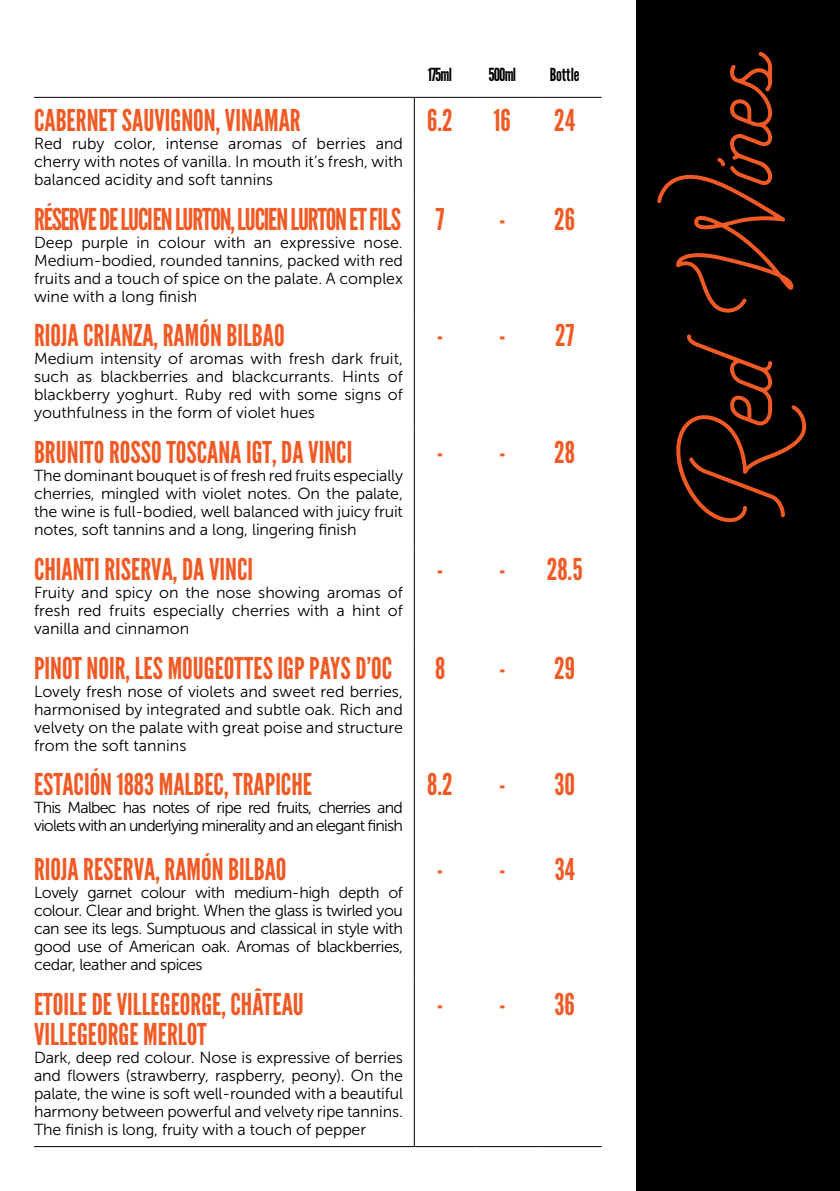
<style>
.page{position:relative;width:840px;height:1191px;background:#fff}
.page>*{position:absolute;margin:0;border:0;box-sizing:border-box;transform-origin:0 0}
.t1{font:80px "Freeday Script";color:#f15a25}
.t2{font:30px/30px "League Gothic";color:#f15a25}
.t3{font:30px "League Gothic";letter-spacing:-.04em;color:#f15a25}
.t4{font:18px "League Gothic";letter-spacing:-.05em;color:#000}
.t5{font:16px/18px "Museo Sans 300";letter-spacing:-.005em;color:#000;text-align:justify}
.t6{font:16px/18px "Museo Sans 300";letter-spacing:-.05em;color:#000}
</style>
<div class="page">
<div style="left:559px;top:0;width:280px;height:1191px;background:#000"></div>
<div style="left:0;top:0;width:635px;height:1191px;background:#fff"></div>
<hr style="left:413px;top:98px;width:1px;height:98px;background:#000">
<hr style="left:413px;top:196px;width:1px;height:117px;background:#000">
<hr style="left:413px;top:313px;width:1px;height:117px;background:#000">
<hr style="left:413px;top:430px;width:1px;height:116px;background:#000">
<hr style="left:413px;top:546px;width:1px;height:99px;background:#000">
<hr style="left:413px;top:645px;width:1px;height:117px;background:#000">
<hr style="left:413px;top:762px;width:1px;height:85px;background:#000">
<hr style="left:413px;top:847px;width:1px;height:134px;background:#000">
<hr style="left:413px;top:981px;width:1px;height:165px;background:#000">
<hr style="left:34px;top:97px;width:380px;height:1px;background:#000">
<hr style="left:414px;top:97px;width:62px;height:1px;background:#000">
<hr style="left:476px;top:97px;width:63px;height:1px;background:#000">
<hr style="left:539px;top:97px;width:62px;height:1px;background:#000">
<hr style="left:34px;top:1146px;width:380px;height:1px;background:#000">
<hr style="left:414px;top:1146px;width:62px;height:1px;background:#000">
<hr style="left:476px;top:1146px;width:63px;height:1px;background:#000">
<hr style="left:539px;top:1146px;width:62px;height:1px;background:#000">
<h2 class="t2" style="left:34px;top:105px;width:268px">CABERNET SAUVIGNON, VINAMAR</h2>
<p class="t5" style="left:34px;top:134px;width:370px">Red ruby color, intense aromas of berries and cherry with notes of vanilla. In mouth it’s fresh, with balanced acidity and soft tannins</p>
<h2 class="t3" style="left:34px;top:201px;width:368px">RÉSERVE DE LUCIEN LURTON, LUCIEN LURTON ET FILS</h2>
<p class="t5" style="left:34px;top:233px;width:370px">Deep purple in colour with an expressive nose.<br>Medium-bodied, rounded tannins, packed with red fruits and a touch of spice on the palate. A complex wine with a long finish</p>
<h2 class="t2" style="left:34px;top:321px;width:252px">RIOJA CRIANZA, RAMÓN BILBAO</h2>
<p class="t5" style="left:34px;top:350px;width:370px">Medium intensity of aromas with fresh dark fruit, such as blackberries and blackcurrants. Hints of blackberry yoghurt. Ruby red with some signs of youthfulness in the form of violet hues</p>
<h2 class="t2" style="left:34px;top:437px;width:319px">BRUNITO ROSSO TOSCANA IGT, DA VINCI</h2>
<p class="t5" style="left:34px;top:467px;width:370px">The dominant bouquet is of fresh red fruits especially cherries, mingled with violet notes. On the palate, the wine is full-bodied, well balanced with juicy fruit notes, soft tannins and a long, lingering finish</p>
<h2 class="t2" style="left:34px;top:554px;width:220px">CHIANTI RISERVA, DA VINCI</h2>
<p class="t5" style="left:34px;top:583px;width:370px">Fruity and spicy on the nose showing aromas of fresh red fruits especially cherries with a hint of vanilla and cinnamon</p>
<h2 class="t2" style="left:34px;top:653px;width:359px">PINOT NOIR, LES MOUGEOTTES IGP PAYS D’OC</h2>
<p class="t5" style="left:34px;top:682px;width:370px">Lovely fresh nose of violets and sweet red berries, harmonised by integrated and subtle oak. Rich and velvety on the palate with great poise and structure from the soft tannins</p>
<h2 class="t2" style="left:34px;top:770px;width:279px">ESTACIÓN 1883 MALBEC, TRAPICHE</h2>
<p class="t6" style="left:34px;top:799px;width:370px">This Malbec has notes of ripe red fruits, cherries and violets with an underlying minerality and an elegant finish</p>
<h2 class="t2" style="left:34px;top:855px;width:254px">RIOJA RESERVA, RAMÓN BILBAO</h2>
<p class="t5" style="left:34px;top:884px;width:370px">Lovely garnet colour with medium-high depth of colour. Clear and bright. When the glass is twirled you can see its legs. Sumptuous and classical in style with good use of American oak. Aromas of blackberries, cedar, leather and spices</p>
<h2 class="t2" style="left:34px;top:989px;width:271px">ETOILE DE VILLEGEORGE, CHÂTEAU<br>VILLEGEORGE MERLOT</h2>
<p class="t5" style="left:34px;top:1048px;width:370px">Dark, deep red colour. Nose is expressive of berries and flowers (strawberry, raspberry, peony). On the palate, the wine is soft well-rounded with a beautiful harmony between powerful and velvety ripe tannins.<br>The finish is long, fruity with a touch of pepper</p>
<p class="t4" style="left:427px;top:64px;width:26px">175ml</p>
<p class="t4" style="left:488px;top:64px;width:29px">500ml</p>
<p class="t4" style="left:549px;top:64px;width:31px">Bottle</p>
<h2 class="t2" style="left:427px;top:105px;width:27px">6.2</h2>
<h2 class="t2" style="left:493px;top:105px;width:19px">16</h2>
<h2 class="t2" style="left:554px;top:105px;width:22px">24</h2>
<h2 class="t2" style="left:435px;top:204px;width:10px">7</h2>
<h2 class="t2" style="left:498px;top:204px;width:78px">- 26</h2>
<h2 class="t2" style="left:436px;top:321px;width:70px">- -</h2>
<h2 class="t2" style="left:436px;top:437px;width:70px">- -</h2>
<h2 class="t2" style="left:436px;top:554px;width:70px">- -</h2>
<h2 class="t2" style="left:554px;top:321px;width:21px">27</h2>
<h2 class="t2" style="left:554px;top:437px;width:22px">28</h2>
<h2 class="t2" style="left:546px;top:554px;width:37px">28.5</h2>
<h2 class="t2" style="left:435px;top:653px;width:12px">8</h2>
<h2 class="t2" style="left:498px;top:653px;width:78px">- 29</h2>
<h2 class="t2" style="left:427px;top:770px;width:27px">8.2</h2>
<h2 class="t2" style="left:498px;top:770px;width:77px">- 30</h2>
<h2 class="t2" style="left:436px;top:855px;width:70px">- -</h2>
<h2 class="t2" style="left:436px;top:989px;width:70px">- -</h2>
<h2 class="t2" style="left:554px;top:855px;width:22px">34</h2>
<h2 class="t2" style="left:554px;top:989px;width:22px">36</h2>
<h1 class="t1" style="left:696px;top:522px;width:472px;rotate:-90deg">Red Wines</h1>
</div>
